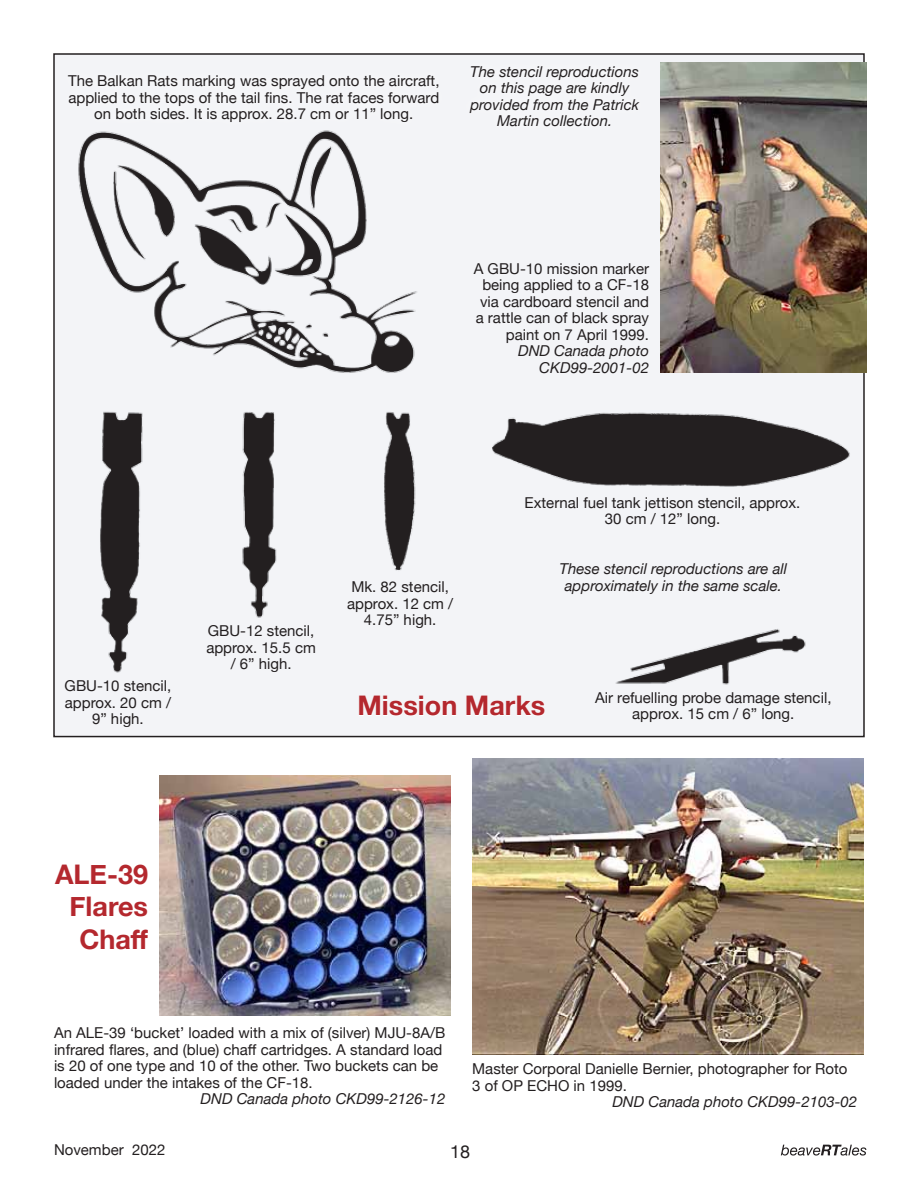
<style>
.page{position:relative;width:918px;height:1188px;background:#fff}
.page>*{position:absolute;margin:0;border:0;box-sizing:border-box;transform-origin:0 0}
.t1{font:700 27px/32.4px "Helvetica Neue";color:#b4282e;text-align:right}
.t2{font:18px "Helvetica Neue";color:#231f20}
.t3{font:15px/16.5px "Helvetica Neue";color:#231f20;text-align:center}
.t4{font:italic 15px/16.5px "Helvetica Neue";color:#231f20;text-align:center}
</style>
<div class="page">
<svg style="left:781px;top:1145px;width:85px;height:11px"></svg>
<div style="left:53px;top:53px;width:812px;height:684px;background:#f3f4f7;border:2px solid #231f20"></div>
<img style="left:78px;top:132px;width:777px;height:553px">
<img style="left:660px;top:62px;width:206px;height:310px">
<div style="left:461px;top:56px;width:186px;height:79px;background:#f4f5f8"></div>
<img style="left:159px;top:776px;width:292px;height:240px">
<svg style="left:359px;top:696px;width:97px;height:20px"></svg>
<svg style="left:467px;top:696px;width:78px;height:20px"></svg>
<img style="left:472px;top:758px;width:392px;height:296px">
<p class="t3" style="left:68px;top:74px;width:373px">The Balkan Rats marking was sprayed onto the aircraft, applied to the tops of the tail fins. The rat faces forward on both sides. It is approx. 28.7 cm or 11” long.</p>
<p class="t4" style="left:470px;top:64px;width:170px">The stencil reproductions on this page are kindly provided from the Patrick<br>Martin collection.</p>
<p class="t3" style="left:474px;top:261px;width:177px;text-align:right">A GBU-10 mission marker being applied to a CF-18 via cardboard stencil and a rattle can of black spray paint on 7 April 1999.</p>
<p class="t4" style="left:518px;top:343px;width:132px;text-align:right">DND Canada photo<br>CKD99-2001-02</p>
<p class="t3" style="left:206px;top:623px;width:111px">GBU-12 stencil, approx. 15.5 cm / 6” high.</p>
<p class="t3" style="left:347px;top:579px;width:108px">Mk. 82 stencil, approx. 12 cm /<br>4.75” high.</p>
<p class="t3" style="left:525px;top:495px;width:277px">External fuel tank jettison stencil, approx.<br>30 cm / 12” long.</p>
<p class="t4" style="left:560px;top:562px;width:229px">These stencil reproductions are all approximately in the same scale.</p>
<p class="t3" style="left:65px;top:679px;width:108px">GBU-10 stencil, approx. 20 cm /<br>9” high.</p>
<h1 class="t1" style="left:55px;top:859px;width:95px">ALE-39<br>Flares<br>Chaff</h1>
<h1 class="t1" style="left:357px;top:690px;width:189px">Mission Marks</h1>
<p class="t3" style="left:595px;top:690px;width:238px">Air refuelling probe damage stencil, approx. 15 cm / 6” long.</p>
<p class="t3" style="left:54px;top:1025px;width:393px;text-align:left">An ALE-39 ‘bucket’ loaded with a mix of (silver) MJU‑8A/B infrared flares, and (blue) chaff cartridges. A standard load is 20 of one type and 10 of the other. Two buckets can be loaded under the intakes of the CF-18.</p>
<p class="t4" style="left:201px;top:1091px;width:246px">DND Canada photo CKD99-2126-12</p>
<p class="t3" style="left:472px;top:1062px;width:377px;text-align:left">Master Corporal Danielle Bernier, photographer for Roto<br>3 of OP ECHO in 1999.</p>
<p class="t4" style="left:612px;top:1095px;width:246px">DND Canada photo CKD99-2103-02</p>
<p class="t3" style="left:54px;top:1142px;width:113px">November 2022</p>
<p class="t2" style="left:450px;top:1138px;width:22px">18</p>
</div>
